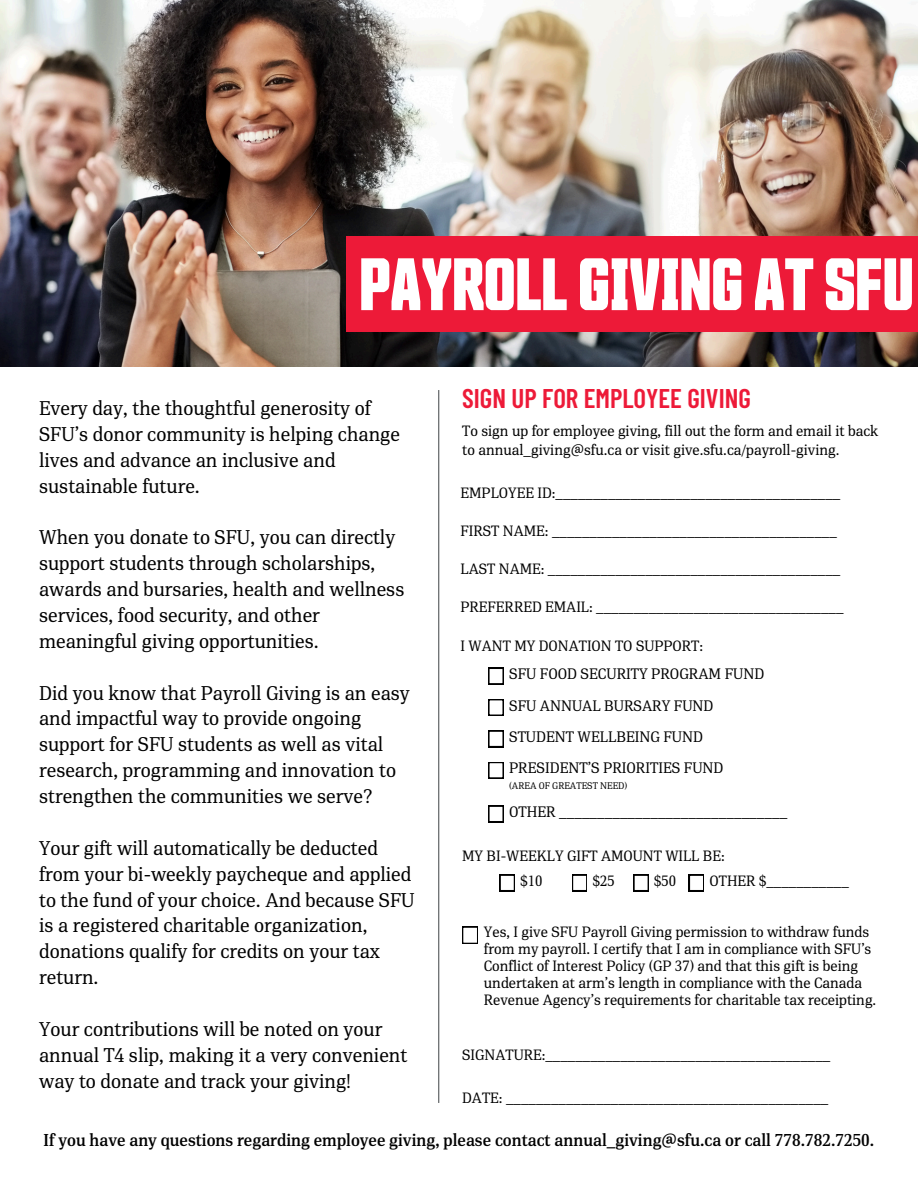
<style>
.page{position:relative;width:918px;height:1188px;background:#fff}
.page>*{position:absolute;margin:0;border:0;box-sizing:border-box;transform-origin:0 0}
.t1{font:700 72px "Countach";color:#fff}
.t2{font:600 27px "Barlow Condensed";color:#ed1a38}
.t3{font:19.95px/25.8px "PFDIN Serif";color:#000}
.t4{font:500 17.25px "PFDIN Serif";color:#000}
.t5{font:15.3px "PFDIN Serif";color:#000}
.t6{font:15.15px "PFDIN Serif";color:#000}
.t7{font:15px/16.8px "PFDIN Serif";color:#000}
.t8{font:9.6px "PFDIN Serif";color:#000}
</style>
<div class="page">
<svg style="left:488px;top:668px;width:16px;height:16px"></svg>
<svg style="left:488px;top:699px;width:16px;height:17px"></svg>
<svg style="left:488px;top:731px;width:16px;height:16px"></svg>
<svg style="left:488px;top:762px;width:16px;height:16px"></svg>
<svg style="left:488px;top:806px;width:16px;height:16px"></svg>
<svg style="left:500px;top:875px;width:14px;height:16px"></svg>
<svg style="left:572px;top:875px;width:15px;height:16px"></svg>
<svg style="left:634px;top:875px;width:14px;height:16px"></svg>
<svg style="left:689px;top:875px;width:15px;height:16px"></svg>
<svg style="left:462px;top:927px;width:16px;height:17px"></svg>
<hr style="left:438px;top:390px;width:1px;height:713px;background:#54585a">
<img style="left:0;top:0;width:918px;height:360px">
<h3 class="t1" style="left:359px;top:253px;width:556px">PAYROLL GIVING AT SFU</h3>
<h1 class="t3" style="left:39px;top:395px;width:362px">Every day, the thoughtful generosity of SFU’s donor community is helping change lives and advance an inclusive and sustainable future.</h1>
<h3 class="t3" style="left:39px;top:525px;width:367px">When you donate to SFU, you can directly support students through scholarships, awards and bursaries, health and wellness services, food security, and other meaningful giving opportunities.</h3>
<h3 class="t3" style="left:39px;top:680px;width:372px">Did you know that Payroll Giving is an easy and impactful way to provide ongoing support for SFU students as well as vital research, programming and innovation to strengthen the communities we serve?</h3>
<h3 class="t3" style="left:39px;top:835px;width:377px">Your gift will automatically be deducted from your bi-weekly paycheque and applied to the fund of your choice. And because SFU is a registered charitable organization, donations qualify for credits on your tax return.</h3>
<h3 class="t3" style="left:39px;top:1016px;width:370px">Your contributions will be noted on your annual T4 slip, making it a very convenient way to donate and track your giving!</h3>
<p class="t2" style="left:462px;top:381px;width:290px">SIGN UP FOR EMPLOYEE GIVING</p>
<h5 class="t7" style="left:462px;top:421px;width:418px;line-height:19.2px">To sign up for employee giving, fill out the form and email it back to annual_giving@sfu.ca or visit give.sfu.ca/payroll-giving.</h5>
<h2 class="t7" style="left:461px;top:484px;width:381px">EMPLOYEE ID:______________________________________</h2>
<p class="t7" style="left:461px;top:523px;width:378px">FIRST NAME: ______________________________________</p>
<h5 class="t7" style="left:461px;top:561px;width:381px">LAST NAME: _______________________________________</h5>
<h5 class="t7" style="left:461px;top:599px;width:385px">PREFERRED EMAIL: _________________________________</h5>
<h5 class="t7" style="left:461px;top:637px;width:244px">I WANT MY DONATION TO SUPPORT:</h5>
<h5 class="t6" style="left:509px;top:665px;width:257px">SFU FOOD SECURITY PROGRAM FUND</h5>
<h5 class="t6" style="left:509px;top:697px;width:206px">SFU ANNUAL BURSARY FUND</h5>
<h5 class="t6" style="left:509px;top:728px;width:195px">STUDENT WELLBEING FUND</h5>
<h5 class="t5" style="left:509px;top:759px;width:216px">PRESIDENT’S PRIORITIES FUND</h5>
<h5 class="t8" style="left:509px;top:780px;width:120px">(AREA OF GREATEST NEED)</h5>
<h5 class="t6" style="left:509px;top:803px;width:280px">OTHER ______________________________</h5>
<h5 class="t7" style="left:462px;top:847px;width:264px">MY BI-WEEKLY GIFT AMOUNT WILL BE:</h5>
<h5 class="t7" style="left:520px;top:873px;width:24px">$10</h5>
<h5 class="t7" style="left:593px;top:873px;width:24px">$25</h5>
<p class="t7" style="left:654px;top:873px;width:24px">$50</p>
<p class="t7" style="left:710px;top:873px;width:141px">OTHER $___________</p>
<h5 class="t7" style="left:484px;top:924px;width:394px">Yes, I give SFU Payroll Giving permission to withdraw funds from my payroll. I certify that I am in compliance with SFU’s Conflict of Interest Policy (GP 37) and that this gift is being undertaken at arm’s length in compliance with the Canada Revenue Agency’s requirements for charitable tax receipting.</h5>
<h5 class="t7" style="left:462px;top:1047px;width:370px">SIGNATURE:______________________________________</h5>
<h4 class="t7" style="left:462px;top:1089px;width:368px">DATE: ___________________________________________</h4>
<p class="t4" style="left:44px;top:1129px;width:832px">If you have any questions regarding employee giving, please contact annual_giving@sfu.ca or call 778.782.7250.</p>
</div>
